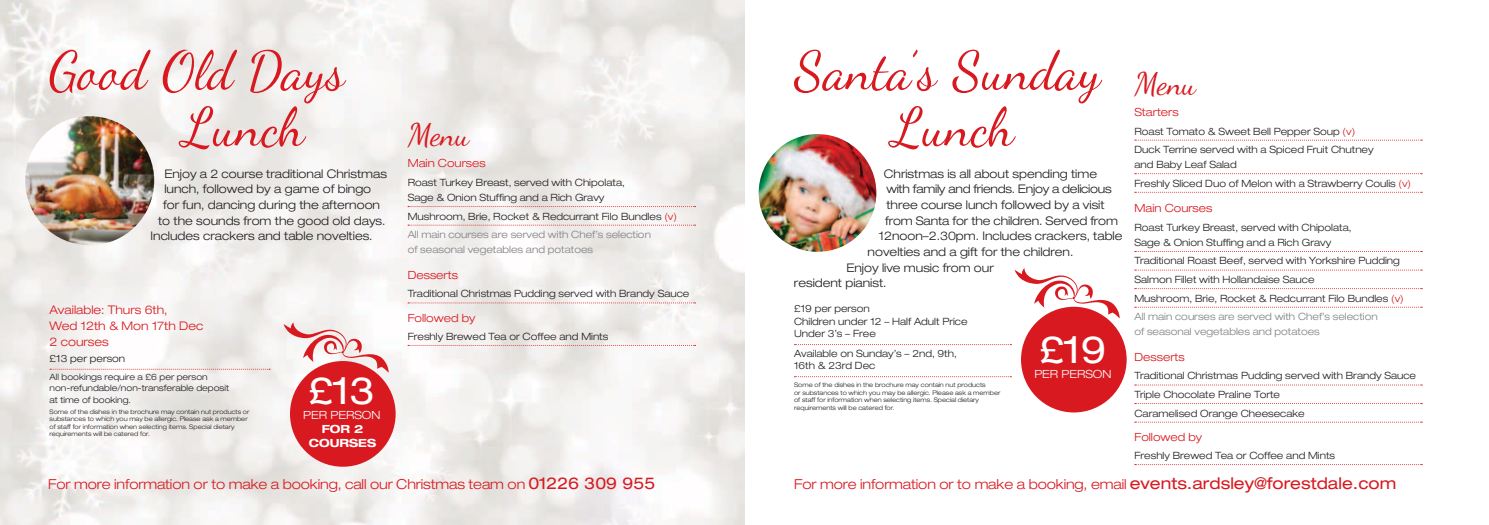
<style>
.page{position:relative;width:1489px;height:525px;background:#fff}
.page>*{position:absolute;margin:0;border:0;box-sizing:border-box;transform-origin:0 0}
.t1{font:53.75px/56.2px "Dancing Script OT";color:#d81920}
.t2{font:expanded 37.5px "Helvetica Neue";color:#fff}
.t3{font:31.25px "Dancing Script OT";color:#d81920}
.t4{font:300 expanded 13.75px "Helvetica Neue";letter-spacing:-.01em;color:#d81920}
.t5{font:300 expanded 11.88px "Helvetica Neue";color:#231f20}
.t6{font:300 expanded 11.88px/16px "Helvetica Neue";color:#d81920}
.t7{font:300 expanded 11.88px "Helvetica Neue";letter-spacing:-.02em;color:#231f20}
.t8{font:300 expanded 11.25px "Helvetica Neue";color:#d81920}
.t9{font:300 expanded 11.25px "Helvetica Neue";color:#fff}
.t10{font:700 expanded 11.25px/13.8px "Helvetica Neue";color:#fff;text-align:center}
.t11{font:300 expanded 10px/18.5px "Helvetica Neue";color:#231f20}
.t12{font:300 expanded 10px "Helvetica Neue";color:#808285}
.t13{font:300 expanded 8.75px/11.2px "Helvetica Neue";color:#231f20}
.t14{font:300 expanded 6.25px/7.5px "Helvetica Neue";color:#231f20}
.s1{color:#d81920}
.s2{color:#808285}
.s3{font-weight:400;font-size:16.25px}
</style>
<div class="page">
<img style="left:0;top:0;width:744px;height:524px">
<img style="left:25px;top:116px;width:129px;height:129px;border-radius:64px">
<svg style="left:50px;top:368px;width:220px;height:1px"></svg>
<svg style="left:283px;top:322px;width:105px;height:50px"></svg>
<div style="left:290px;top:361px;width:105px;height:105px;background:#d81920;border-radius:50%"></div>
<svg style="left:408px;top:206px;width:287px;height:1px"></svg>
<svg style="left:408px;top:225px;width:287px;height:1px"></svg>
<svg style="left:408px;top:302px;width:287px;height:1px"></svg>
<svg style="left:408px;top:345px;width:287px;height:1px"></svg>
<img style="left:758px;top:134px;width:118px;height:118px;border-radius:59px">
<svg style="left:1014px;top:268px;width:105px;height:50px"></svg>
<div style="left:1020px;top:306px;width:106px;height:106px;background:#d81920;border-radius:50%"></div>
<svg style="left:794px;top:344px;width:217px;height:1px"></svg>
<svg style="left:794px;top:376px;width:217px;height:1px"></svg>
<svg style="left:1134px;top:140px;width:288px;height:1px"></svg>
<svg style="left:1134px;top:173px;width:288px;height:1px"></svg>
<svg style="left:1134px;top:192px;width:288px;height:1px"></svg>
<svg style="left:1134px;top:251px;width:288px;height:1px"></svg>
<svg style="left:1134px;top:269px;width:288px;height:1px"></svg>
<svg style="left:1134px;top:288px;width:288px;height:1px"></svg>
<svg style="left:1134px;top:307px;width:288px;height:1px"></svg>
<svg style="left:1134px;top:384px;width:288px;height:1px"></svg>
<svg style="left:1134px;top:403px;width:288px;height:1px"></svg>
<svg style="left:1134px;top:421px;width:288px;height:1px"></svg>
<svg style="left:1134px;top:464px;width:288px;height:1px"></svg>
<h1 class="t1" style="left:178px;top:43px;width:169px;text-indent:-129px">Good Old Days<br>Lunch</h1>
<p class="t5" style="left:164px;top:166px;width:224px">Enjoy a 2 course traditional Christmas</p>
<p class="t5" style="left:164px;top:182px;width:208px">lunch, followed by a game of bingo</p>
<p class="t5" style="left:163px;top:198px;width:218px">for fun, dancing during the afternoon</p>
<p class="t5" style="left:158px;top:213px;width:229px">to the sounds from the good old days.</p>
<p class="t5" style="left:151px;top:229px;width:223px">Includes crackers and table novelties.</p>
<p class="t6" style="left:50px;top:301px;width:155px">Available: Thurs 6th,<br>Wed 12th &amp; Mon 17th Dec<br>2 courses</p>
<p class="t11" style="left:50px;top:348px;width:77px">£13 per person</p>
<p class="t13" style="left:50px;top:371px;width:181px">All bookings require a £6 per person non-refundable/non-transferable deposit at time of booking.</p>
<p class="t14" style="left:50px;top:407px;width:201px">Some of the dishes in the brochure may contain nut products or substances to which you may be allergic. Please ask a member of staff for information when selecting items. Special dietary requirements will be catered for.</p>
<h2 class="t2" style="left:308px;top:368px;width:68px">£13</h2>
<p class="t9" style="left:303px;top:408px;width:79px">PER PERSON</p>
<p class="t10" style="left:309px;top:421px;width:69px">FOR 2<br>COURSES</p>
<h3 class="t3" style="left:407px;top:116px;width:64px">Menu</h3>
<p class="t8" style="left:407px;top:156px;width:79px">Main Courses</p>
<p class="t11" style="left:407px;top:175px;width:219px;line-height:15px">Roast Turkey Breast, served with Chipolata,<br>Sage &amp; Onion Stuffing and a Rich Gravy</p>
<p class="t11" style="left:407px;top:206px;width:271px">Mushroom, Brie, Rocket &amp; Redcurrant Filo Bundles <span class="s1">(v)<br></span><span class="s2">All main courses are served with Chef’s selection</span></p>
<p class="t12" style="left:407px;top:243px;width:187px">of seasonal vegetables and potatoes</p>
<p class="t8" style="left:407px;top:268px;width:52px">Desserts</p>
<p class="t11" style="left:407px;top:284px;width:283px">Traditional Christmas Pudding served with Brandy Sauce</p>
<p class="t8" style="left:407px;top:311px;width:69px">Followed by</p>
<p class="t11" style="left:407px;top:326px;width:202px">Freshly Brewed Tea or Coffee and Mints</p>
<h3 class="t4" style="left:48px;top:476px;width:608px">For more information or to make a booking, call our Christmas team on <span class="s3">01226 309 955</span></h3>
<h1 class="t1" style="left:794px;top:43px;width:309px;text-align:center">Santa’s Sunday<br>Lunch</h1>
<p class="t5" style="left:883px;top:166px;width:215px">Christmas is all about spending time</p>
<p class="t7" style="left:886px;top:182px;width:227px">with family and friends. Enjoy a delicious</p>
<p class="t5" style="left:886px;top:198px;width:220px">three course lunch followed by a visit</p>
<p class="t5" style="left:885px;top:213px;width:234px">from Santa for the children. Served from</p>
<p class="t5" style="left:878px;top:229px;width:245px">12noon–2.30pm. Includes crackers, table</p>
<p class="t5" style="left:867px;top:244px;width:207px">novelties and a gift for the children.</p>
<p class="t5" style="left:846px;top:260px;width:149px">Enjoy live music from our</p>
<p class="t5" style="left:794px;top:276px;width:94px">resident pianist.</p>
<p class="t11" style="left:794px;top:302px;width:175px;line-height:12.5px">£19 per person<br>Children under 12 – Half Adult Price<br>Under 3’s – Free</p>
<p class="t11" style="left:794px;top:346px;width:164px;line-height:12.5px">Available on Sunday’s – 2nd, 9th,<br>16th &amp; 23rd Dec</p>
<p class="t14" style="left:794px;top:381px;width:208px">Some of the dishes in the brochure may contain nut products<br>or substances to which you may be allergic. Please ask a member of staff for information when selecting items. Special dietary requirements will be catered for.</p>
<h2 class="t2" style="left:1039px;top:326px;width:68px">£19</h2>
<p class="t9" style="left:1034px;top:367px;width:79px">PER PERSON</p>
<h3 class="t3" style="left:1134px;top:65px;width:64px">Menu</h3>
<p class="t8" style="left:1134px;top:105px;width:46px">Starters</p>
<p class="t11" style="left:1134px;top:121px;width:241px">Roast Tomato &amp; Sweet Bell Pepper Soup <span class="s1">(v)<br></span>Duck Terrine served with a Spiced Fruit Chutney</p>
<p class="t11" style="left:1134px;top:155px;width:278px">and Baby Leaf Salad<br>Freshly Sliced Duo of Melon with a Strawberry Coulis <span class="s1">(v)</span></p>
<p class="t8" style="left:1134px;top:201px;width:79px">Main Courses</p>
<p class="t11" style="left:1134px;top:219px;width:219px;line-height:15px">Roast Turkey Breast, served with Chipolata,<br>Sage &amp; Onion Stuffing and a Rich Gravy</p>
<p class="t11" style="left:1134px;top:251px;width:271px">Traditional Roast Beef, served with Yorkshire Pudding Salmon Fillet with Hollandaise Sauce<br>Mushroom, Brie, Rocket &amp; Redcurrant Filo Bundles <span class="s1">(v)<br></span><span class="s2">All main courses are served with Chef’s selection</span></p>
<p class="t12" style="left:1134px;top:325px;width:187px">of seasonal vegetables and potatoes</p>
<p class="t8" style="left:1134px;top:350px;width:52px">Desserts</p>
<p class="t11" style="left:1134px;top:366px;width:283px">Traditional Christmas Pudding served with Brandy Sauce<br>Triple Chocolate Praline Torte<br>Caramelised Orange Cheesecake</p>
<p class="t8" style="left:1134px;top:430px;width:69px">Followed by</p>
<p class="t11" style="left:1134px;top:446px;width:202px">Freshly Brewed Tea or Coffee and Mints</p>
<h3 class="t4" style="left:794px;top:475px;width:603px">For more information or to make a booking, email <span class="s3">events.ardsley@forestdale.com</span></h3>
</div>
